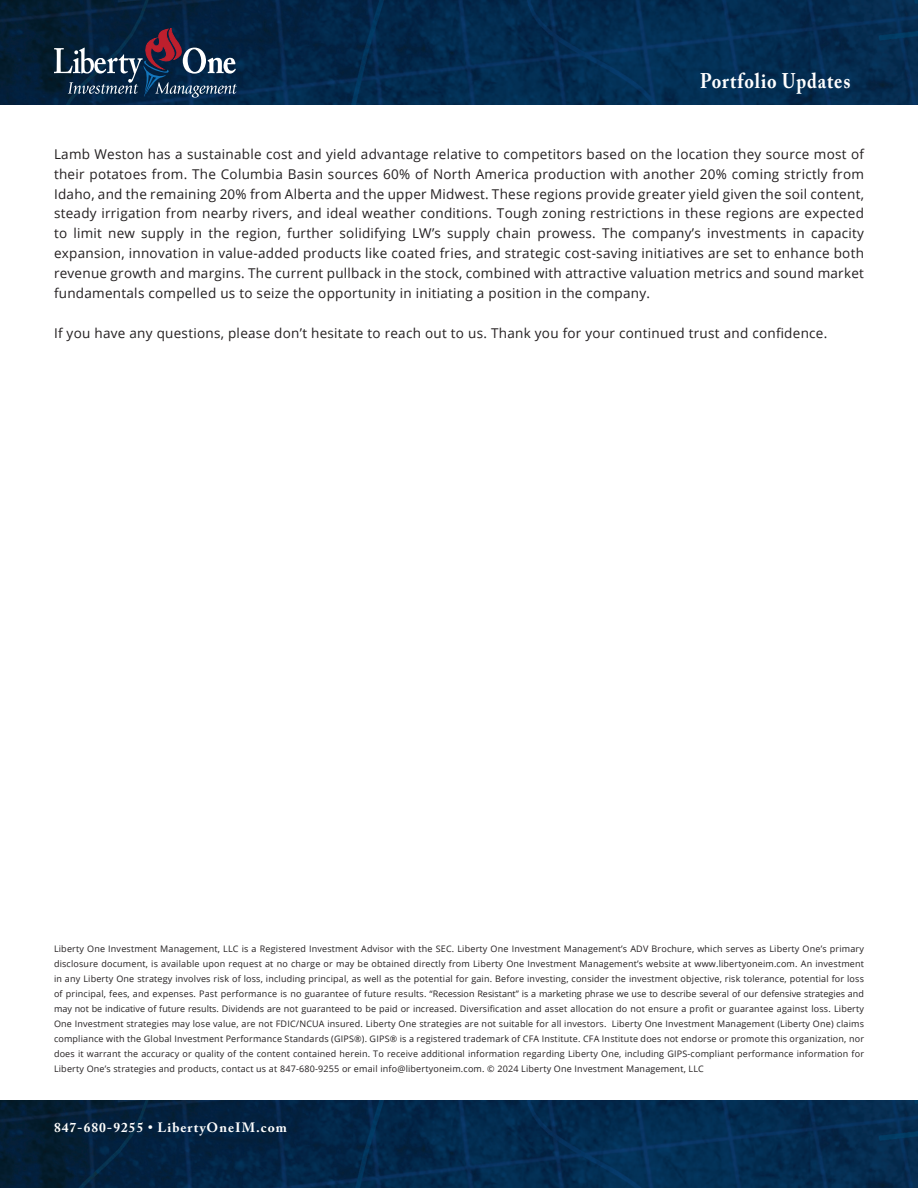
<style>
.page{position:relative;width:918px;height:1188px;background:#fff}
.page>*{position:absolute;margin:0;border:0;box-sizing:border-box;transform-origin:0 0}
.t1{font:700 21.15px "Adobe Caslon Pro";letter-spacing:.05em;color:#fff;scale:.86 1}
._3__Body_Text{font:13.5px/19.8px "Open Sans";letter-spacing:.02em;color:#231f20;text-align:justify}
.t2{font:700 13.5px "Adobe Caslon Pro";letter-spacing:.075em;color:#fff}
._6__Disclaimer_Text{font:9px/15px "Open Sans";letter-spacing:.02em;color:#231f20;text-align:justify}
</style>
<div class="page">
<img style="left:0;top:0;width:918px;height:105px">
<img style="left:0;top:1100px;width:918px;height:88px">
<svg style="left:54px;top:27px;width:183px;height:71px;background:#2d3f58"></svg>
<h1 class="t1" style="left:700px;top:68px;width:176px">Portfolio Updates</h1>
<p class="_3__Body_Text" style="left:54px;top:144px;width:812px">Lamb Weston has a sustainable cost and yield advantage relative to competitors based on the location they source most of their potatoes from. The Columbia Basin sources 60% of North America production with another 20% coming strictly from Idaho, and the remaining 20% from Alberta and the upper Midwest. These regions provide greater yield given the soil content, steady irrigation from nearby rivers, and ideal weather conditions. Tough zoning restrictions in these regions are expected to limit new supply in the region, further solidifying LW’s supply chain prowess. The company’s investments in capacity expansion, innovation in value-added products like coated fries, and strategic cost-saving initiatives are set to enhance both revenue growth and margins. The current pullback in the stock, combined with attractive valuation metrics and sound market fundamentals compelled us to seize the opportunity in initiating a position in the company.</p>
<p class="_3__Body_Text" style="left:54px;top:323px;width:775px">If you have any questions, please don’t hesitate to reach out to us. Thank you for your continued trust and confidence.</p>
<p class="_6__Disclaimer_Text" style="left:54px;top:941px;width:812px">Liberty One Investment Management, LLC is a Registered Investment Advisor with the SEC. Liberty One Investment Management’s ADV Brochure, which serves as Liberty One’s primary disclosure document, is available upon request at no charge or may be obtained directly from Liberty One Investment Management’s website at www.libertyoneim.com. An investment in any Liberty One strategy involves risk of loss, including principal, as well as the potential for gain. Before investing, consider the investment objective, risk tolerance, potential for loss of principal, fees, and expenses. Past performance is no guarantee of future results. “Recession Resistant” is a marketing phrase we use to describe several of our defensive strategies and may not be indicative of future results. Dividends are not guaranteed to be paid or increased. Diversification and asset allocation do not ensure a profit or guarantee against loss. Liberty One Investment strategies may lose value, are not FDIC/NCUA insured. Liberty One strategies are not suitable for all investors. Liberty One Investment Management (Liberty One) claims compliance with the Global Investment Performance Standards (GIPS®). GIPS® is a registered trademark of CFA Institute. CFA Institute does not endorse or promote this organization, nor does it warrant the accuracy or quality of the content contained herein. To receive additional information regarding Liberty One, including GIPS-compliant performance information for Liberty One’s strategies and products, contact us at 847-680-9255 or email info@libertyoneim.com. © 2024 Liberty One Investment Management, LLC</p>
<h2 class="t2" style="left:54px;top:1119px;width:235px">847-680-9255 • LibertyOneIM.com</h2>
</div>
